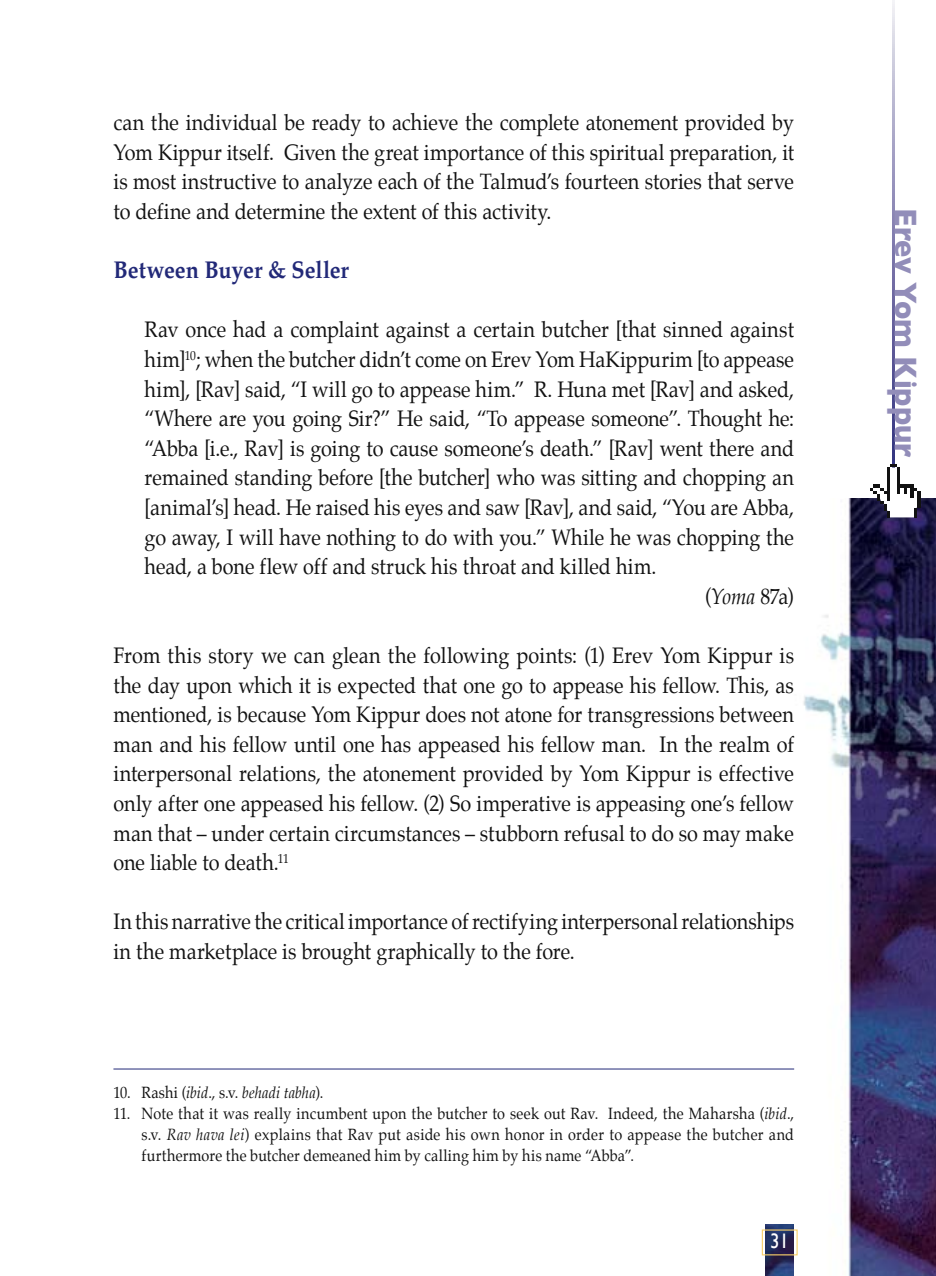
<style>
.page{position:relative;width:936px;height:1276px;background:#fff}
.page>*{position:absolute;margin:0;border:0;box-sizing:border-box;transform-origin:0 0}
.t1{font:700 32px "Gill Sans";color:#928db9;scale:.9 1}
.t2{font:700 24px "Palatino";color:#222978;scale:.9 1}
.t3{font:22px/29.6px "Palatino";color:#121212;text-align:justify;scale:.9 1}
.t4{font:21px "Gill Sans";color:#fff;scale:.9 1}
.t5{font:16px/21px "Palatino";letter-spacing:.01em;color:#121212;text-align:justify;scale:.9 1}
.s1{font-style:italic}
</style>
<div class="page">
<svg style="left:892px;top:0;width:2px;height:455px"></svg>
<img style="left:783px;top:499px;width:152px;height:777px">
<img style="left:765px;top:1225px;width:29px;height:51px">
<div style="left:761px;top:1229px;width:36px;height:26px;border:1px solid #fad069"></div>
<img style="left:860px;top:455px;width:73px;height:82px">
<hr style="left:113px;top:1068px;width:681px;height:1px;background:#222978">
<p class="t3" style="left:113px;top:108px;width:757px">can the individual be ready to achieve the complete atonement provided by Yom Kippur itself. Given the great importance of this spiritual preparation, it is most instructive to analyze each of the Talmud’s fourteen stories that serve to define and determine the extent of this activity.</p>
<p class="t2" style="left:113px;top:249px;width:263px">Between Buyer &amp; Seller</p>
<p class="t3" style="left:145px;top:315px;width:723px">Rav once had a complaint against a certain butcher [that sinned against</p>
<p class="t3" style="left:145px;top:344px;width:723px">him]<sup>10</sup>; when the butcher didn’t come on Erev Yom HaKippurim [to appease</p>
<p class="t3" style="left:145px;top:374px;width:723px">him], [Rav] said, “I will go to appease him.” R. Huna met [Rav] and asked,</p>
<p class="t3" style="left:145px;top:404px;width:723px">“Where are you going Sir?” He said, “To appease someone”. Thought he:</p>
<p class="t3" style="left:145px;top:433px;width:723px">“Abba [i.e., Rav] is going to cause someone’s death.” [Rav] went there and</p>
<p class="t3" style="left:145px;top:463px;width:723px">remained standing before [the butcher] who was sitting and chopping an</p>
<p class="t3" style="left:145px;top:492px;width:723px">[animal’s] head. He raised his eyes and saw [Rav], and said, “You are Abba,</p>
<p class="t3" style="left:145px;top:522px;width:723px">go away, I will have nothing to do with you.” While he was chopping the</p>
<p class="t3" style="left:145px;top:552px;width:570px">head, a bone flew off and struck his throat and killed him.</p>
<p class="t3" style="left:705px;top:581px;width:100px">(<span class="s1">Yoma</span> 87a)</p>
<p class="t3" style="left:113px;top:640px;width:757px">From this story we can glean the following points: (1) Erev Yom Kippur is the day upon which it is expected that one go to appease his fellow. This, as mentioned, is because Yom Kippur does not atone for transgressions between man and his fellow until one has appeased his fellow man. In the realm of interpersonal relations, the atonement provided by Yom Kippur is effective only after one appeased his fellow. (2) So imperative is appeasing one’s fellow man that – under certain circumstances – stubborn refusal to do so may make one liable to death.<sup>11</sup></p>
<p class="t3" style="left:113px;top:907px;width:757px">In this narrative the critical importance of rectifying interpersonal relationships in the marketplace is brought graphically to the fore.</p>
<p class="t5" style="left:113px;top:1081px;width:235px">10. Rashi (<span class="s1">ibid</span>., s.v. <span class="s1">behadi tabha</span>).</p>
<p class="t5" style="left:141px;top:1102px;width:726px;text-indent:-28px">11. Note that it was really incumbent upon the butcher to seek out Rav. Indeed, the Maharsha (<span class="s1">ibid</span>., s.v. <span class="s1">Rav hava lei</span>) explains that Rav put aside his own honor in order to appease the butcher and furthermore the butcher demeaned him by calling him by his name “Abba”.</p>
<p class="t4" style="left:770px;top:1228px;width:22px">31</p>
<h1 class="t1" style="left:924px;top:208px;width:279px;rotate:90deg">Erev Yom Kippur</h1>
</div>
